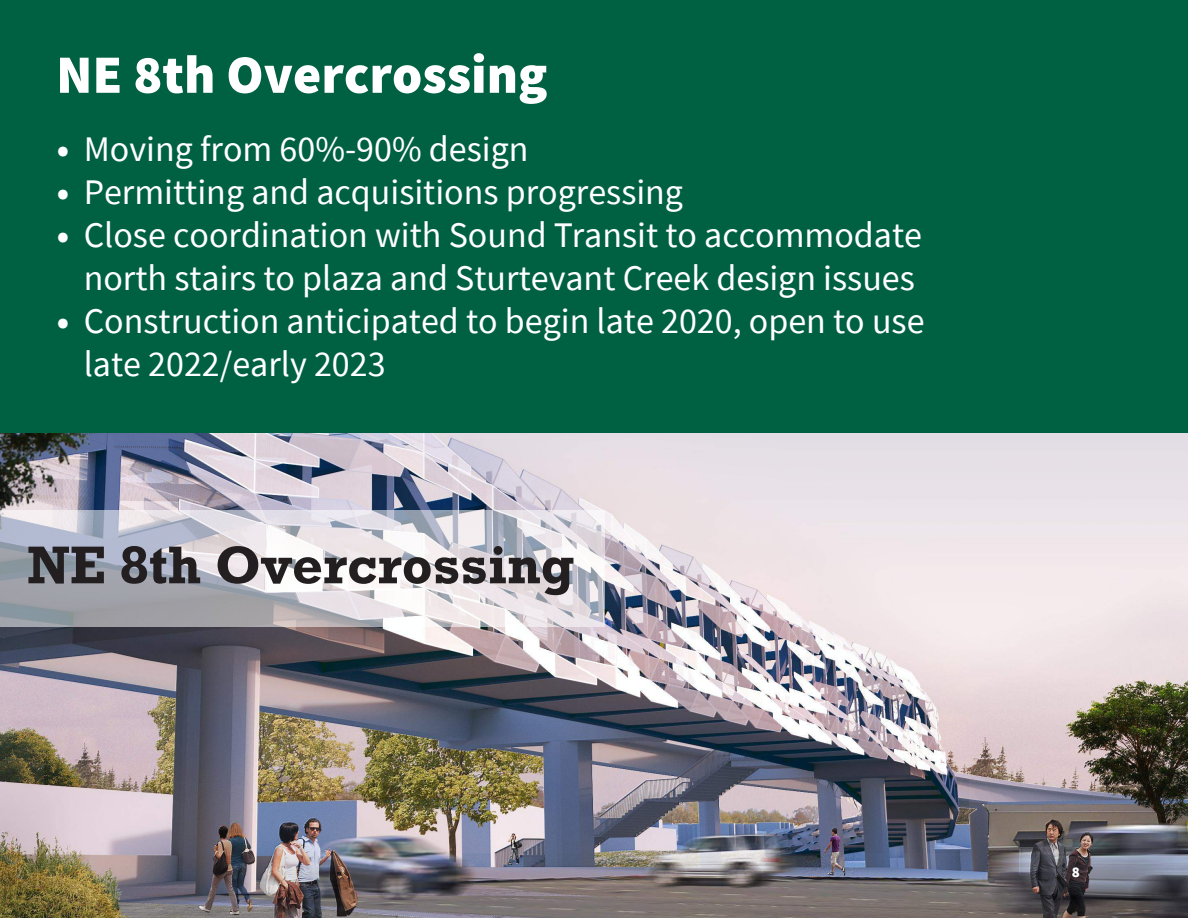
<style>
.page{position:relative;width:1188px;height:918px;background:#006142}
.page>*{position:absolute;margin:0;border:0;box-sizing:border-box;transform-origin:0 0}
.t1{font:900 54px "Source Sans Pro";color:#fff}
.t2{font:700 54px "Rockwell";color:#231f20}
.t3{font:36px/42.3px "Source Sans Pro";color:#fff;text-align:center}
.t4{font:900 15px "Source Sans Pro";color:#fff}
.s1{font-weight:700}
</style>
<div class="page">
<img style="left:0;top:433px;width:1188px;height:485px">
<svg style="left:0;top:511px;width:605px;height:116px;background:#cbcbd2"></svg>
<p class="t1" style="left:56px;top:38px;width:493px">NE 8th Overcrossing</p>
<p class="t3" style="left:57px;top:128px;width:473px"><span class="s1">•</span> Moving from 60%-90% design</p>
<p class="t3" style="left:57px;top:171px;width:628px"><span class="s1">•</span> Permitting and acquisitions progressing</p>
<p class="t3" style="left:57px;top:214px;width:867px"><span class="s1">•</span> Close coordination with Sound Transit to accommodate north stairs to plaza and Sturtevant Creek design issues</p>
<p class="t3" style="left:84px;top:299px;width:842px;line-height:42.8px;text-align:left;text-indent:-27px"><span class="s1">•</span> Construction anticipated to begin late 2020, open to use late 2022/early 2023</p>
<p class="t2" style="left:27px;top:532px;width:549px">NE 8th Overcrossing</p>
<p class="t4" style="left:1072px;top:861px;width:10px">8</p>
</div>
